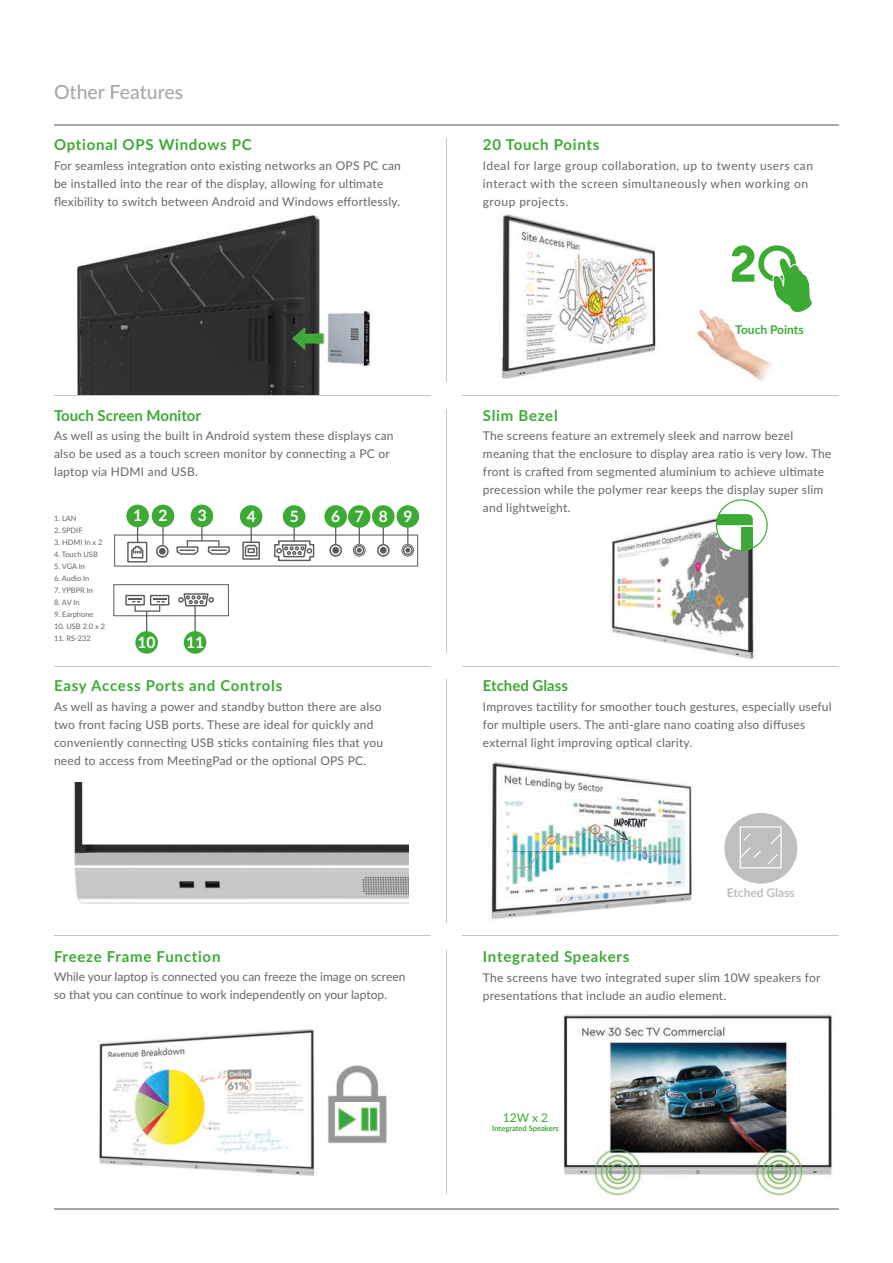
<style>
.page{position:relative;width:893px;height:1263px;background:#fff}
.page>*{position:absolute;margin:0;border:0;box-sizing:border-box;transform-origin:0 0}
.t1{font:500 19.5px "Lato";color:#a6a9ab}
.t2{font:700 15.6px "Lato";letter-spacing:.935em;color:#fff}
.t3{font:700 15px "Lato";letter-spacing:.045em;color:#3daa35}
.t4{font:700 15px "Lato";color:#3daa35}
.t5{font:12px/18px "Lato";letter-spacing:.02em;color:#656665}
.t6{font:12px/18px "Lato";letter-spacing:.04em;color:#656665}
.t7{font:12px/18px "Lato";color:#656665}
.t8{font:700 12px "Lato";color:#bdbfc0}
.t9{font:700 12px "Lato";color:#3daa35}
.t10{font:12px "Lato";color:#3daa35}
.t11{font:7.5px "Lato";color:#656665}
.t12{font:700 7.5px "Lato";color:#3daa35}
</style>
<div class="page">
<img style="left:611px;top:499px;width:157px;height:161px">
<div style="left:716px;top:500px;width:51px;height:50px;background:#fff;border-radius:50%"></div>
<div style="left:716px;top:499px;width:52px;height:52px;border:1px solid #3daa35;border-radius:50%"></div>
<div style="left:742px;top:527px;width:11px;height:23px;background:#3daa35"></div>
<svg style="left:716px;top:514px;width:37px;height:11px"></svg>
<img style="left:77px;top:211px;width:294px;height:184px">
<div style="left:724px;top:813px;width:73px;height:71px;background:#bdbfc0;border-radius:50%"></div>
<hr style="left:54px;top:124px;width:785px;height:2px;background:#a6a9ab">
<hr style="left:54px;top:1208px;width:785px;height:1px;background:#a6a9ab">
<hr style="left:54px;top:666px;width:377px;height:1px;background:#c6c4c4">
<hr style="left:54px;top:395px;width:377px;height:1px;background:#c6c4c4">
<hr style="left:462px;top:666px;width:377px;height:1px;background:#c6c4c4">
<hr style="left:462px;top:395px;width:377px;height:1px;background:#c6c4c4">
<hr style="left:446px;top:139px;width:1px;height:243px;background:#c6c4c4">
<hr style="left:446px;top:409px;width:1px;height:244px;background:#c6c4c4">
<hr style="left:446px;top:680px;width:1px;height:243px;background:#c6c4c4">
<hr style="left:54px;top:936px;width:377px;height:1px;background:#c6c4c4">
<hr style="left:462px;top:936px;width:377px;height:1px;background:#c6c4c4">
<hr style="left:446px;top:950px;width:1px;height:244px;background:#c6c4c4">
<img style="left:99px;top:1029px;width:288px;height:147px">
<img style="left:563px;top:1014px;width:271px;height:182px">
<svg style="left:740px;top:826px;width:42px;height:42px"></svg>
<svg style="left:767px;top:854px;width:11px;height:11px"></svg>
<svg style="left:743px;top:833px;width:8px;height:8px"></svg>
<svg style="left:753px;top:850px;width:8px;height:8px"></svg>
<img style="left:74px;top:782px;width:335px;height:122px">
<img style="left:491px;top:762px;width:201px;height:158px">
<hr style="left:187px;top:540px;width:33px;height:1px;background:#5b5a5c">
<div style="left:240px;top:505px;width:22px;height:23px;background:#3daa35;border-radius:50%"></div>
<div style="left:283px;top:505px;width:22px;height:23px;background:#3daa35;border-radius:50%"></div>
<div style="left:324px;top:505px;width:23px;height:23px;background:#3daa35;border-radius:50%"></div>
<div style="left:348px;top:505px;width:23px;height:23px;background:#3daa35;border-radius:50%"></div>
<div style="left:372px;top:505px;width:23px;height:23px;background:#3daa35;border-radius:50%"></div>
<div style="left:397px;top:505px;width:22px;height:23px;background:#3daa35;border-radius:50%"></div>
<svg style="left:273px;top:524px;width:42px;height:38px"></svg>
<svg style="left:329px;top:525px;width:13px;height:31px"></svg>
<svg style="left:353px;top:526px;width:12px;height:30px"></svg>
<svg style="left:377px;top:526px;width:12px;height:30px"></svg>
<svg style="left:402px;top:526px;width:12px;height:30px"></svg>
<hr style="left:201px;top:515px;width:2px;height:26px;background:#5b5a5c">
<hr style="left:134px;top:610px;width:26px;height:2px;background:#5b5a5c">
<div style="left:191px;top:505px;width:22px;height:22px;background:#3daa35;border-radius:50%"></div>
<svg style="left:130px;top:525px;width:14px;height:34px"></svg>
<div style="left:127px;top:542px;width:20px;height:20px;border:1px solid #5a5a5c"></div>
<svg style="left:178px;top:593px;width:36px;height:14px"></svg>
<div style="left:126px;top:505px;width:23px;height:22px;background:#3daa35;border-radius:50%"></div>
<hr style="left:194px;top:606px;width:2px;height:30px;background:#5b5a5c">
<div style="left:184px;top:631px;width:22px;height:23px;background:#3daa35;border-radius:50%"></div>
<div style="left:135px;top:631px;width:23px;height:23px;background:#3daa35;border-radius:50%"></div>
<div style="left:114px;top:584px;width:115px;height:32px;border:1px solid #5a5a5c"></div>
<svg style="left:176px;top:540px;width:23px;height:15px"></svg>
<hr style="left:162px;top:517px;width:2px;height:31px;background:#5b5a5c">
<div style="left:152px;top:505px;width:22px;height:22px;background:#3daa35;border-radius:50%"></div>
<svg style="left:207px;top:541px;width:23px;height:14px"></svg>
<div style="left:150px;top:595px;width:19px;height:10px;border:1px solid #5a5a5c"></div>
<svg style="left:153px;top:598px;width:14px;height:14px"></svg>
<div style="left:125px;top:595px;width:20px;height:10px;border:1px solid #5a5a5c"></div>
<svg style="left:128px;top:598px;width:19px;height:38px"></svg>
<svg style="left:156px;top:545px;width:13px;height:12px"></svg>
<div style="left:242px;top:541px;width:18px;height:19px;border:1px solid #5a5a5c"></div>
<svg style="left:244px;top:525px;width:14px;height:32px"></svg>
<img style="left:502px;top:214px;width:297px;height:168px">
<svg style="left:732px;top:245px;width:80px;height:67px"></svg>
<h1 class="t1" style="left:54px;top:77px;width:131px">Other Features</h1>
<p class="t3" style="left:54px;top:134px;width:199px">Optional OPS Windows PC</p>
<p class="t3" style="left:483px;top:134px;width:118px">20 Touch Points</p>
<p class="t5" style="left:54px;top:156px;width:348px">For seamless integration onto existing networks an OPS PC can be installed into the rear of the display, allowing for ultimate flexibility to switch between Android and Windows effortlessly.</p>
<p class="t6" style="left:483px;top:156px;width:332px">Ideal for large group collaboration, up to twenty users can interact with the screen simultaneously when working on group projects.</p>
<p class="t4" style="left:54px;top:404px;width:149px">Touch Screen Monitor</p>
<p class="t5" style="left:54px;top:426px;width:341px">As well as using the built in Android system these displays can also be used as a touch screen monitor by connecting a PC or laptop via HDMI and USB.</p>
<p class="t11" style="left:54px;top:513px;width:24px">1. LAN</p>
<p class="t11" style="left:54px;top:525px;width:30px">2. SPDIF</p>
<p class="t11" style="left:54px;top:537px;width:50px">3. HDMI In x 2</p>
<p class="t11" style="left:54px;top:549px;width:45px">4. Touch USB</p>
<p class="t11" style="left:54px;top:561px;width:33px">5. VGA In</p>
<p class="t11" style="left:54px;top:573px;width:37px">6. Audio In</p>
<p class="t11" style="left:54px;top:585px;width:41px">7. YPBPR In</p>
<p class="t11" style="left:54px;top:597px;width:27px">8. AV In</p>
<p class="t11" style="left:54px;top:609px;width:41px">9. Earphone</p>
<p class="t11" style="left:54px;top:621px;width:53px">10. USB 2.0 x 2</p>
<p class="t11" style="left:54px;top:633px;width:38px">11. RS-232</p>
<h2 class="t2" style="left:133px;top:504px;width:11px">1</h2>
<h2 class="t2" style="left:198px;top:504px;width:11px">3</h2>
<h2 class="t2" style="left:247px;top:505px;width:11px">4</h2>
<h2 class="t2" style="left:290px;top:505px;width:11px">5</h2>
<h2 class="t2" style="left:331px;top:505px;width:83px">6789</h2>
<h2 class="t2" style="left:159px;top:504px;width:11px">2</h2>
<h2 class="t2" style="left:138px;top:631px;width:20px">10</h2>
<h2 class="t2" style="left:186px;top:631px;width:20px">11</h2>
<p class="t3" style="left:54px;top:675px;width:230px">Easy Access Ports and Controls</p>
<p class="t5" style="left:54px;top:697px;width:331px">As well as having a power and standby button there are also two front facing USB ports. These are ideal for quickly and conveniently connecting USB sticks containing files that you need to access from MeetingPad or the optional OPS PC.</p>
<p class="t3" style="left:54px;top:945px;width:168px">Freeze Frame Function</p>
<p class="t7" style="left:54px;top:967px;width:353px">While your laptop is connected you can freeze the image on screen so that you can continue to work independently on your laptop.</p>
<p class="t9" style="left:735px;top:321px;width:70px">Touch Points</p>
<p class="t3" style="left:483px;top:404px;width:76px">Slim Bezel</p>
<p class="t5" style="left:483px;top:426px;width:350px">The screens feature an extremely sleek and narrow bezel meaning that the enclosure to display area ratio is very low. The front is crafted from segmented aluminium to achieve ultimate precession while the polymer rear keeps the display super slim and lightweight.</p>
<p class="t4" style="left:483px;top:675px;width:87px">Etched Glass</p>
<p class="t5" style="left:483px;top:697px;width:350px">Improves tactility for smoother touch gestures, especially useful for multiple users. The anti-glare nano coating also diffuses external light improving optical clarity.</p>
<p class="t3" style="left:483px;top:946px;width:148px">Integrated Speakers</p>
<p class="t8" style="left:727px;top:884px;width:70px">Etched Glass</p>
<p class="t5" style="left:483px;top:968px;width:339px">The screens have two integrated super slim 10W speakers for presentations that include an audio element.</p>
<p class="t10" style="left:503px;top:1109px;width:47px">12W x 2</p>
<p class="t12" style="left:492px;top:1122px;width:68px">Integrated Speakers</p>
</div>
